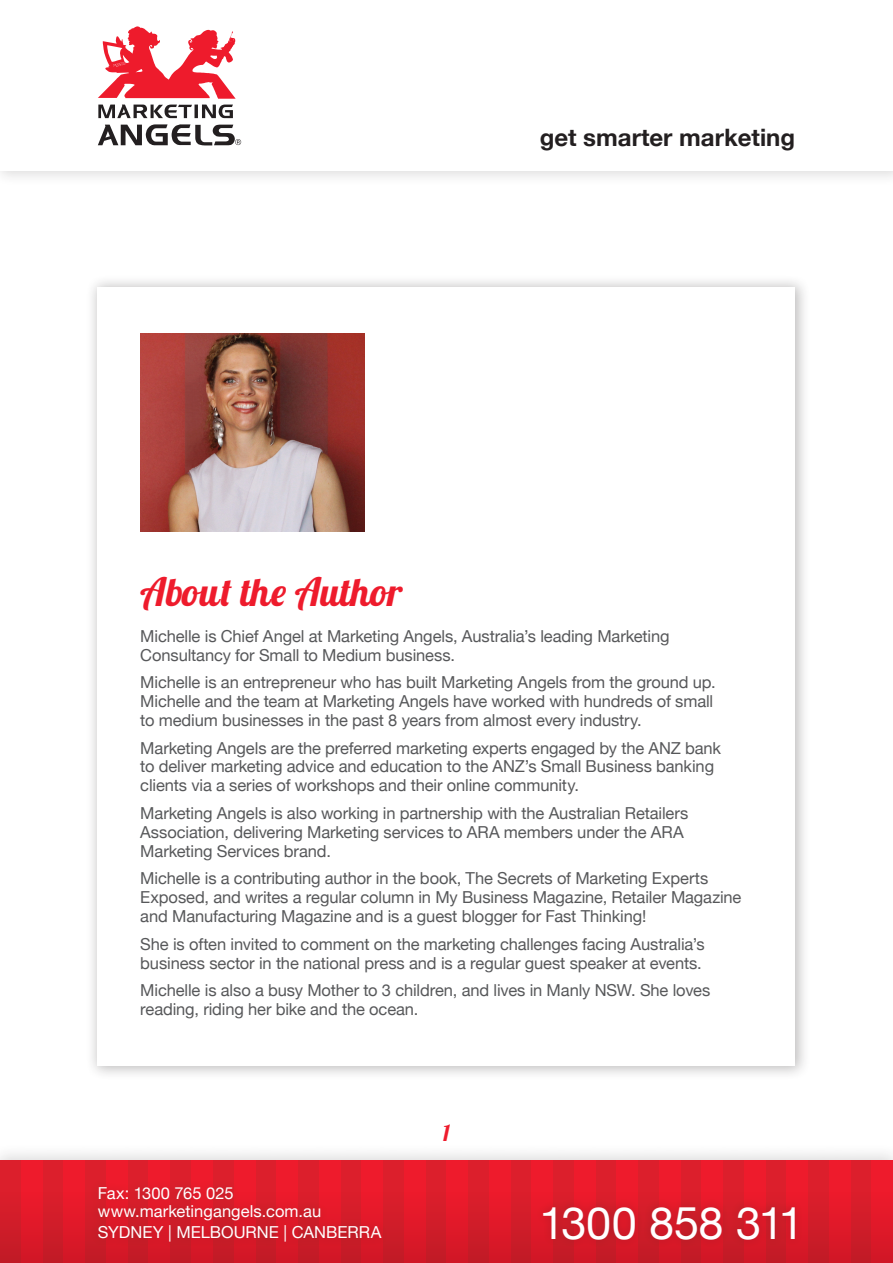
<style>
.page{position:relative;width:893px;height:1263px;background:#fff}
.page>*{position:absolute;margin:0;border:0;box-sizing:border-box;transform-origin:0 0}
.t1{font:45px "Helvetica Neue";letter-spacing:-.01em;color:#fff}
.t2{font:39px "Lobster 1.4";letter-spacing:-.005em;color:#ee1b2c}
.t3{font:700 24px "Helvetica Neue";color:#231f20}
.t4{font:22.5px "Lobster 1.4";color:#ee1b2c}
.t5{font:16.5px/18.9px "Helvetica Neue";letter-spacing:-.01em;color:#57585a}
.t6{font:16.5px/18px "Helvetica Neue";color:#fff}
</style>
<div class="page">
<div style="left:0;top:1142px;width:893px;height:121px;background:#231f20;opacity:.16"></div>
<div style="left:0;top:1161px;width:21px;height:102px;background:#dc1f2c"></div>
<div style="left:340px;top:1161px;width:21px;height:102px;background:#dc1f2c"></div>
<div style="left:765px;top:1161px;width:22px;height:102px;background:#dc1f2c"></div>
<div style="left:170px;top:1161px;width:21px;height:102px;background:#dc1f2c"></div>
<div style="left:510px;top:1161px;width:21px;height:102px;background:#dc1f2c"></div>
<div style="left:85px;top:1161px;width:21px;height:102px;background:#dc1f2c"></div>
<div style="left:425px;top:1161px;width:21px;height:102px;background:#dc1f2c"></div>
<div style="left:850px;top:1161px;width:22px;height:102px;background:#dc1f2c"></div>
<div style="left:255px;top:1161px;width:21px;height:102px;background:#dc1f2c"></div>
<div style="left:680px;top:1161px;width:22px;height:102px;background:#dc1f2c"></div>
<div style="left:595px;top:1161px;width:22px;height:102px;background:#dc1f2c"></div>
<div style="left:43px;top:1161px;width:21px;height:102px;background:#dc1f2c"></div>
<div style="left:383px;top:1161px;width:21px;height:102px;background:#dc1f2c"></div>
<div style="left:808px;top:1161px;width:21px;height:102px;background:#dc1f2c"></div>
<div style="left:213px;top:1161px;width:21px;height:102px;background:#dc1f2c"></div>
<div style="left:553px;top:1161px;width:21px;height:102px;background:#dc1f2c"></div>
<div style="left:128px;top:1161px;width:21px;height:102px;background:#dc1f2c"></div>
<div style="left:468px;top:1161px;width:21px;height:102px;background:#dc1f2c"></div>
<div style="left:298px;top:1161px;width:21px;height:102px;background:#dc1f2c"></div>
<div style="left:723px;top:1161px;width:21px;height:102px;background:#dc1f2c"></div>
<div style="left:638px;top:1161px;width:21px;height:102px;background:#dc1f2c"></div>
<div style="left:21px;top:1161px;width:22px;height:102px;background:#ee1b2c"></div>
<div style="left:361px;top:1161px;width:22px;height:102px;background:#ee1b2c"></div>
<div style="left:787px;top:1161px;width:21px;height:102px;background:#ee1b2c"></div>
<div style="left:191px;top:1161px;width:22px;height:102px;background:#ee1b2c"></div>
<div style="left:531px;top:1161px;width:22px;height:102px;background:#ee1b2c"></div>
<div style="left:106px;top:1161px;width:22px;height:102px;background:#ee1b2c"></div>
<div style="left:446px;top:1161px;width:22px;height:102px;background:#ee1b2c"></div>
<div style="left:872px;top:1161px;width:21px;height:102px;background:#ee1b2c"></div>
<div style="left:276px;top:1161px;width:22px;height:102px;background:#ee1b2c"></div>
<div style="left:702px;top:1161px;width:21px;height:102px;background:#ee1b2c"></div>
<div style="left:617px;top:1161px;width:21px;height:102px;background:#ee1b2c"></div>
<div style="left:64px;top:1161px;width:21px;height:102px;background:#ee1b2c"></div>
<div style="left:404px;top:1161px;width:21px;height:102px;background:#ee1b2c"></div>
<div style="left:829px;top:1161px;width:21px;height:102px;background:#ee1b2c"></div>
<div style="left:234px;top:1161px;width:21px;height:102px;background:#ee1b2c"></div>
<div style="left:574px;top:1161px;width:21px;height:102px;background:#ee1b2c"></div>
<div style="left:149px;top:1161px;width:21px;height:102px;background:#ee1b2c"></div>
<div style="left:489px;top:1161px;width:21px;height:102px;background:#ee1b2c"></div>
<div style="left:319px;top:1161px;width:21px;height:102px;background:#ee1b2c"></div>
<div style="left:744px;top:1161px;width:21px;height:102px;background:#ee1b2c"></div>
<div style="left:659px;top:1161px;width:21px;height:102px;background:#ee1b2c"></div>
<div style="left:0;top:1188px;width:893px;height:75px;background:linear-gradient(to bottom,#e61d2c,#c81926)"></div>
<div style="left:535px;top:1198px;width:269px;height:50px;background:#231f20;opacity:.23"></div>
<div style="left:90px;top:1178px;width:300px;height:72px;background:#231f20;opacity:.23"></div>
<div style="left:0;top:0;width:893px;height:187px;background:#231f20;opacity:.15"></div>
<div style="left:0;top:0;width:893px;height:170px;background:#fff"></div>
<svg style="left:98px;top:26px;width:138px;height:73px"></svg>
<svg style="left:98px;top:105px;width:143px;height:40px"></svg>
<div style="left:86px;top:275px;width:724px;height:806px;background:#231f20;opacity:.3"></div>
<div style="left:98px;top:287px;width:697px;height:778px;background:#fff"></div>
<img style="left:140px;top:333px;width:225px;height:198px">
<h3 class="t3" style="left:540px;top:122px;width:257px">get smarter marketing</h3>
<h2 class="t2" style="left:140px;top:567px;width:264px">About the Author</h2>
<p class="t5" style="left:140px;top:626px;width:531px">Michelle is Chief Angel at Marketing Angels, Australia’s leading Marketing<br>Consultancy for Small to Medium business.</p>
<p class="t5" style="left:140px;top:672px;width:577px">Michelle is an entrepreneur who has built Marketing Angels from the ground up.<br>Michelle and the team at Marketing Angels have worked with hundreds of small to medium businesses in the past 8 years from almost every industry.</p>
<p class="t5" style="left:140px;top:738px;width:582px">Marketing Angels are the preferred marketing experts engaged by the ANZ bank to deliver marketing advice and education to the ANZ’s Small Business banking clients via a series of workshops and their online community.</p>
<p class="t5" style="left:140px;top:803px;width:549px">Marketing Angels is also working in partnership with the Australian Retailers<br>Association, delivering Marketing services to ARA</p>
<p class="t5" style="left:504px;top:822px;width:159px">members under the ARA</p>
<p class="t5" style="left:140px;top:837px;width:569px;line-height:27.5px">Marketing Services brand.<br>Michelle is a contributing author in the book, The Secrets of Marketing Experts</p>
<p class="t5" style="left:140px;top:888px;width:603px">Exposed, and writes a regular column in My Business Magazine, Retailer Magazine and Manufacturing Magazine and is a guest blogger for Fast Thinking!</p>
<p class="t5" style="left:140px;top:934px;width:566px">She is often invited to comment on the marketing challenges facing Australia’s business sector in the national press and is a regular guest speaker at events.</p>
<p class="t5" style="left:140px;top:981px;width:571px">Michelle is also a busy Mother to 3 children, and lives in Manly NSW. She loves reading, riding her bike and the ocean.</p>
<p class="t6" style="left:98px;top:1184px;width:225px">Fax: 1300 765 025 www.marketingangels.com.au</p>
<p class="t6" style="left:98px;top:1223px;width:285px">Sydney | Melbourne | Canberra</p>
<h3 class="t4" style="left:443px;top:1118px;width:9px">1</h3>
<h1 class="t1" style="left:539px;top:1196px;width:266px">1300 858 311</h1>
</div>
